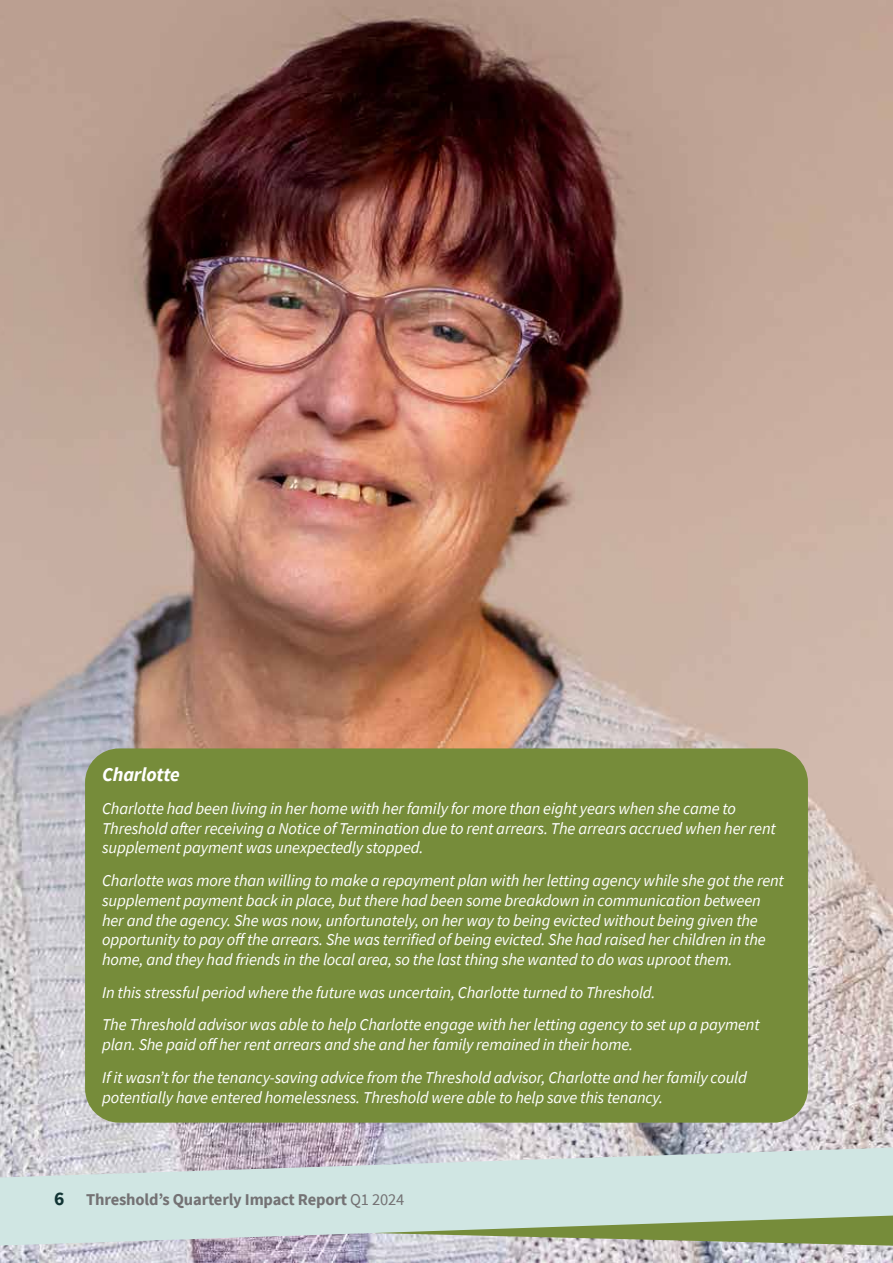
<style>
.page{position:relative;width:893px;height:1263px;background:#fff}
.page>*{position:absolute;margin:0;border:0;box-sizing:border-box;transform-origin:0 0}
.t1{font:italic 700 19.5px "Source Sans Pro";letter-spacing:-.01em;color:#fff}
.t2{font:700 19.5px "Source Sans Pro";color:#113434}
.t3{font:italic 16.5px/19.8px "Source Sans Pro";letter-spacing:-.01em;color:#fff}
.t4{font:700 16.5px "Source Sans Pro";letter-spacing:-.01em;color:#747274}
.s1{font-weight:400}
</style>
<div class="page">
<img style="left:0;top:0;width:893px;height:1263px">
<div style="left:85px;top:748px;width:723px;height:375px;background:#768c3a;border-radius:34px"></div>
<svg style="left:0;top:1147px;width:893px;height:98px;background:#c5d5ce"></svg>
<p class="t1" style="left:102px;top:762px;width:79px">Charlotte</p>
<p class="t3" style="left:102px;top:798px;width:675px">Charlotte had been living in her home with her family for more than eight years when she came to<br>Threshold after receiving a Notice of Termination due to rent arrears. The arrears accrued when her rent supplement payment was unexpectedly stopped.</p>
<p class="t3" style="left:102px;top:870px;width:683px">Charlotte was more than willing to make a repayment plan with her letting agency while she got the rent supplement payment back in place, but there had been some breakdown in communication between her and the agency. She was now, unfortunately, on her way to being evicted without being given the opportunity to pay off the arrears. She was terrified of being evicted. She had raised her children in the home, and they had friends in the local area, so the last thing she wanted to do was uproot them.</p>
<p class="t3" style="left:102px;top:976px;width:659px;line-height:32.5px">In this stressful period where the future was uncertain, Charlotte turned to Threshold.<br>The Threshold advisor was able to help Charlotte engage with her letting agency to set up a payment</p>
<p class="t3" style="left:102px;top:1028px;width:646px;line-height:32.5px">plan. She paid off her rent arrears and she and her family remained in their home.<br>If it wasn’t for the tenancy-saving advice from the Threshold advisor, Charlotte and her family could</p>
<p class="t3" style="left:102px;top:1087px;width:563px">potentially have entered homelessness. Threshold were able to help save this tenancy.</p>
<p class="t2" style="left:54px;top:1185px;width:12px">6</p>
<p class="t4" style="left:86px;top:1188px;width:320px">Threshold’s Quarterly Impact Report <span class="s1">Q1 2024</span></p>
</div>
